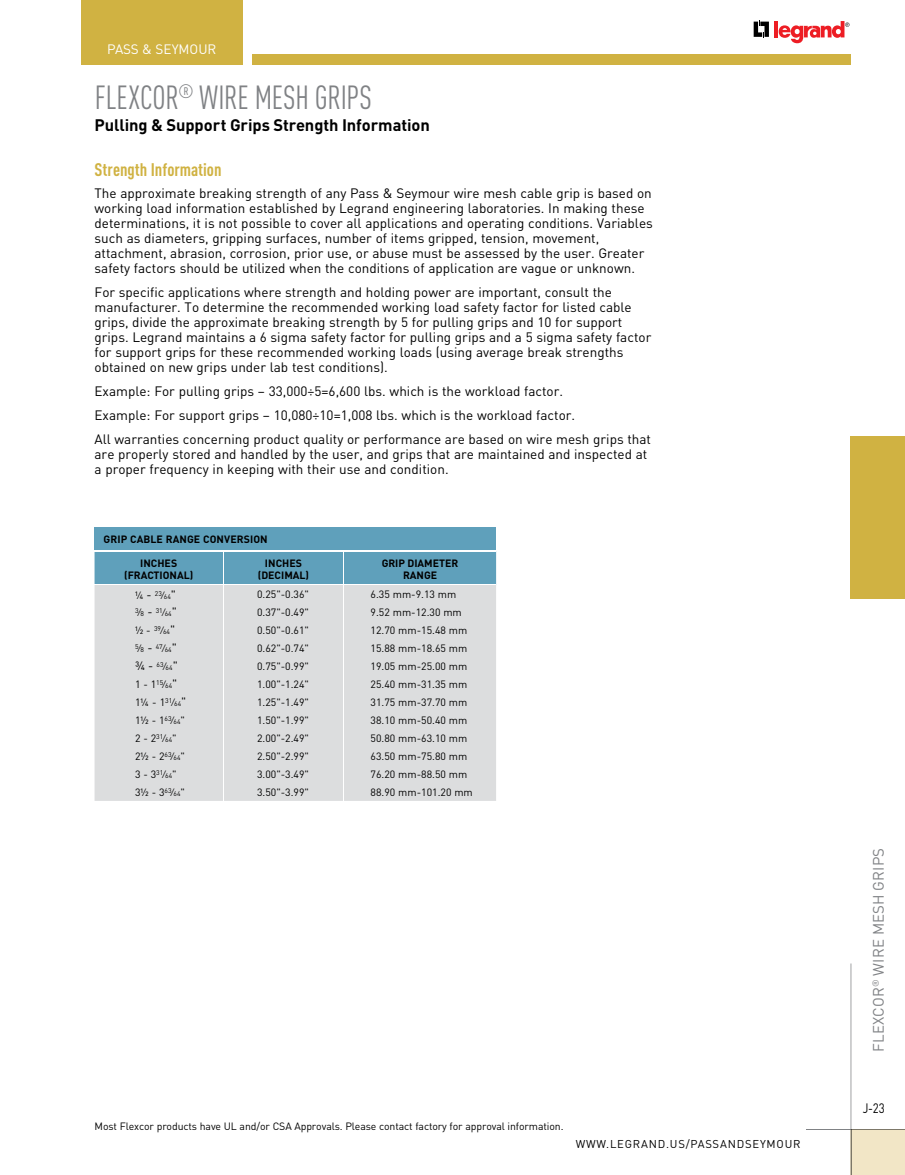
<style>
.page{position:relative;width:905px;height:1175px;background:#fff}
.page>*{position:absolute;margin:0;border:0;box-sizing:border-box;transform-origin:0 0}
.t1{font:condensed 33px "DIN Pro";letter-spacing:-.005em;color:#808285;scale:.95 1}
.t2{font:700 condensed 18px "DIN Pro";color:#d0b242}
.t3{font:700 16.5px "DIN Pro";letter-spacing:-.005em;color:#000}
.t4{font:15px "DIN Pro";letter-spacing:.01em;color:#808285}
.t5{font:13.5px/15px "DIN Pro";color:#000}
.t6{font:13.5px "DIN Pro";color:#fff}
.t7{font:13.5px "DIN Pro";color:#000;scale:.85 1}
.t8{font:11.25px "DIN Pro";letter-spacing:.07em;color:#000}
.t9{font:10.5px "DIN Pro";color:#000}
.t10{font:700 10.5px/12px "DIN Pro";color:#000;text-align:center}
.t11{font:6.75px "DIN Pro";color:#000}
.s1{font-size:10.5px}
.s2{font-size:12px}
.s3{font-size:6.75px}
</style>
<div class="page">
<div style="left:850px;top:436px;width:54px;height:162px;background:#d0b242"></div>
<hr style="left:774px;top:21px;width:4px;height:16px;background:#ed1d24">
<svg style="left:778px;top:21px;width:71px;height:22px"></svg>
<svg style="left:753px;top:20px;width:16px;height:18px"></svg>
<div style="left:81px;top:0;width:162px;height:65px;background:#d0b242"></div>
<div style="left:252px;top:54px;width:598px;height:11px;background:#d0b242"></div>
<div style="left:850px;top:1129px;width:54px;height:45px;background:#f2e6c6"></div>
<hr style="left:851px;top:1128px;width:53px;height:1px;background:#808285">
<hr style="left:851px;top:1129px;width:53px;height:1px;background:#7d7869">
<hr style="left:806px;top:1128px;width:44px;height:1px;background:#808285">
<hr style="left:850px;top:963px;width:1px;height:165px;background:#808285">
<hr style="left:850px;top:1129px;width:1px;height:45px;background:#7d7869">
<div style="left:94px;top:527px;width:402px;height:24px;background:#5fa0bb"></div>
<svg style="left:94px;top:552px;width:402px;height:249px;background:#ccd5d9"></svg>
<hr style="left:223px;top:552px;width:1px;height:32px;background:#fff">
<hr style="left:343px;top:552px;width:1px;height:32px;background:#fff">
<hr style="left:94px;top:584px;width:129px;height:1px;background:#fff">
<hr style="left:223px;top:584px;width:120px;height:1px;background:#fff">
<hr style="left:343px;top:584px;width:153px;height:1px;background:#fff">
<hr style="left:94px;top:550px;width:129px;height:2px;background:#fff">
<hr style="left:223px;top:550px;width:120px;height:2px;background:#fff">
<hr style="left:343px;top:550px;width:153px;height:2px;background:#fff">
<p class="t6" style="left:107px;top:40px;width:111px">PASS &amp; SEYMOUR</p>
<h1 class="t1" style="left:95px;top:78px;width:293px">FLEXCOR<sup>®</sup> WIRE MESH GRIPS</h1>
<p class="t3" style="left:94px;top:114px;width:337px">Pulling &amp; Support Grips Strength Information</p>
<h2 class="t2" style="left:94px;top:158px;width:128px">Strength Information</h2>
<p class="t5" style="left:94px;top:185px;width:560px">The approximate breaking strength of any Pass &amp; Seymour wire mesh cable grip is based on working load information established by Legrand engineering laboratories. In making these determinations, it is not possible to cover all applications and operating conditions. Variables such as diameters, gripping surfaces, number of items gripped, tension, movement, attachment, abrasion, corrosion, prior use, or abuse must be assessed by the user. Greater safety factors should be utilized when the conditions of application are vague or unknown.</p>
<p class="t5" style="left:94px;top:284px;width:558px">For specific applications where strength and holding power are important, consult the manufacturer. To determine the recommended working load safety factor for listed cable grips, divide the approximate breaking strength by 5 for pulling grips and 10 for support grips. Legrand maintains a 6 sigma safety factor for pulling grips and a 5 sigma safety factor for support grips for these recommended working loads (using average break strengths obtained on new grips under lab test conditions).</p>
<p class="t5" style="left:94px;top:378px;width:558px;line-height:24px">Example: For pulling grips – 33,000÷5=6,600 lbs. which is the workload factor.<br>Example: For support grips – 10,080÷10=1,008 lbs. which is the workload factor.<br>All warranties concerning product quality or performance are based on wire mesh grips that</p>
<p class="t5" style="left:94px;top:446px;width:554px">are properly stored and handled by the user, and grips that are maintained and inspected at a proper frequency in keeping with their use and condition.</p>
<p class="t10" style="left:104px;top:533px;width:166px">GRIP CABLE RANGE CONVERSION</p>
<p class="t10" style="left:124px;top:556px;width:71px">INCHES (FRACTIONAL)</p>
<p class="t10" style="left:258px;top:556px;width:53px">INCHES (DECIMAL)</p>
<p class="t10" style="left:381px;top:556px;width:78px">GRIP DIAMETER<br>RANGE</p>
<p class="t11" style="left:135px;top:590px;width:42px"><span class="s1">¼</span> <span class="s2">-</span> 23<span class="s1">⁄</span>64<span class="s2">"</span></p>
<p class="t9" style="left:257px;top:587px;width:53px">0.25"-0.36"</p>
<p class="t9" style="left:370px;top:587px;width:87px">6.35 mm-9.13 mm</p>
<p class="t11" style="left:135px;top:608px;width:43px">3<span class="s1">⁄</span>8 <span class="s2">-</span> 31<span class="s1">⁄</span>64<span class="s2">"</span></p>
<p class="t9" style="left:257px;top:605px;width:53px">0.37"-0.49"</p>
<p class="t9" style="left:370px;top:605px;width:93px">9.52 mm-12.30 mm</p>
<p class="t11" style="left:135px;top:626px;width:42px"><span class="s1">½ -</span> 39<span class="s1">⁄</span>64<span class="s2">"</span></p>
<p class="t9" style="left:257px;top:623px;width:53px">0.50"-0.61"</p>
<p class="t9" style="left:370px;top:623px;width:98px">12.70 mm-15.48 mm</p>
<p class="t11" style="left:135px;top:644px;width:43px">5<span class="s1">⁄</span>8 <span class="s2">-</span> 47<span class="s1">⁄</span>64<span class="s2">"</span></p>
<p class="t9" style="left:257px;top:641px;width:53px">0.62"-0.74"</p>
<p class="t9" style="left:370px;top:641px;width:98px">15.88 mm-18.65 mm</p>
<p class="t11" style="left:135px;top:662px;width:44px"><span class="s2">¾ -</span> 63<span class="s1">⁄</span>64<span class="s2">"</span></p>
<p class="t9" style="left:257px;top:659px;width:53px">0.75"-0.99"</p>
<p class="t9" style="left:370px;top:659px;width:98px">19.05 mm-25.00 mm</p>
<p class="t9" style="left:135px;top:677px;width:44px">1 - 1<sup>15</sup>⁄<span class="s3">64</span><span class="s2">"</span></p>
<p class="t9" style="left:257px;top:677px;width:53px">1.00"-1.24"</p>
<p class="t9" style="left:370px;top:677px;width:98px">25.40 mm-31.35 mm</p>
<p class="t9" style="left:135px;top:695px;width:53px">1¼ - 1<sup>31</sup>⁄<span class="s3">64</span><span class="s2">"</span></p>
<p class="t9" style="left:257px;top:695px;width:53px">1.25"-1.49"</p>
<p class="t9" style="left:370px;top:695px;width:98px">31.75 mm-37.70 mm</p>
<p class="t9" style="left:135px;top:713px;width:51px">1½ - 1<sup>63</sup>⁄<span class="s3">64</span>"</p>
<p class="t9" style="left:257px;top:713px;width:53px">1.50"-1.99"</p>
<p class="t9" style="left:370px;top:713px;width:98px">38.10 mm-50.40 mm</p>
<p class="t9" style="left:135px;top:731px;width:43px">2 - 2<sup>31</sup>⁄<span class="s3">64</span>"</p>
<p class="t9" style="left:257px;top:731px;width:53px">2.00"-2.49"</p>
<p class="t9" style="left:370px;top:731px;width:98px">50.80 mm-63.10 mm</p>
<p class="t9" style="left:135px;top:749px;width:51px">2½ - 2<sup>63</sup>⁄<span class="s3">64</span>"</p>
<p class="t9" style="left:257px;top:749px;width:53px">2.50"-2.99"</p>
<p class="t9" style="left:370px;top:749px;width:98px">63.50 mm-75.80 mm</p>
<p class="t9" style="left:135px;top:767px;width:43px">3 - 3<sup>31</sup>⁄<span class="s3">64</span>"</p>
<p class="t9" style="left:257px;top:767px;width:53px">3.00"-3.49"</p>
<p class="t9" style="left:370px;top:767px;width:98px">76.20 mm-88.50 mm</p>
<p class="t9" style="left:135px;top:785px;width:51px">3½ - 3<sup>63</sup>⁄<span class="s3">64</span>"</p>
<p class="t9" style="left:257px;top:785px;width:53px">3.50"-3.99"</p>
<p class="t9" style="left:370px;top:785px;width:104px">88.90 mm-101.20 mm</p>
<p class="t9" style="left:94px;top:1118px;width:470px">Most Flexcor products have UL and/or CSA Approvals. Please contact factory for approval information.</p>
<p class="t8" style="left:575px;top:1135px;width:226px">WWW.LEGRAND.US/PASSANDSEYMOUR</p>
<p class="t4" style="left:868px;top:1051px;width:205px;rotate:-90deg">FLEXCOR<sup>®</sup> WIRE MESH GRIPS</p>
<p class="t7" style="left:862px;top:1099px;width:27px">J-23</p>
</div>
